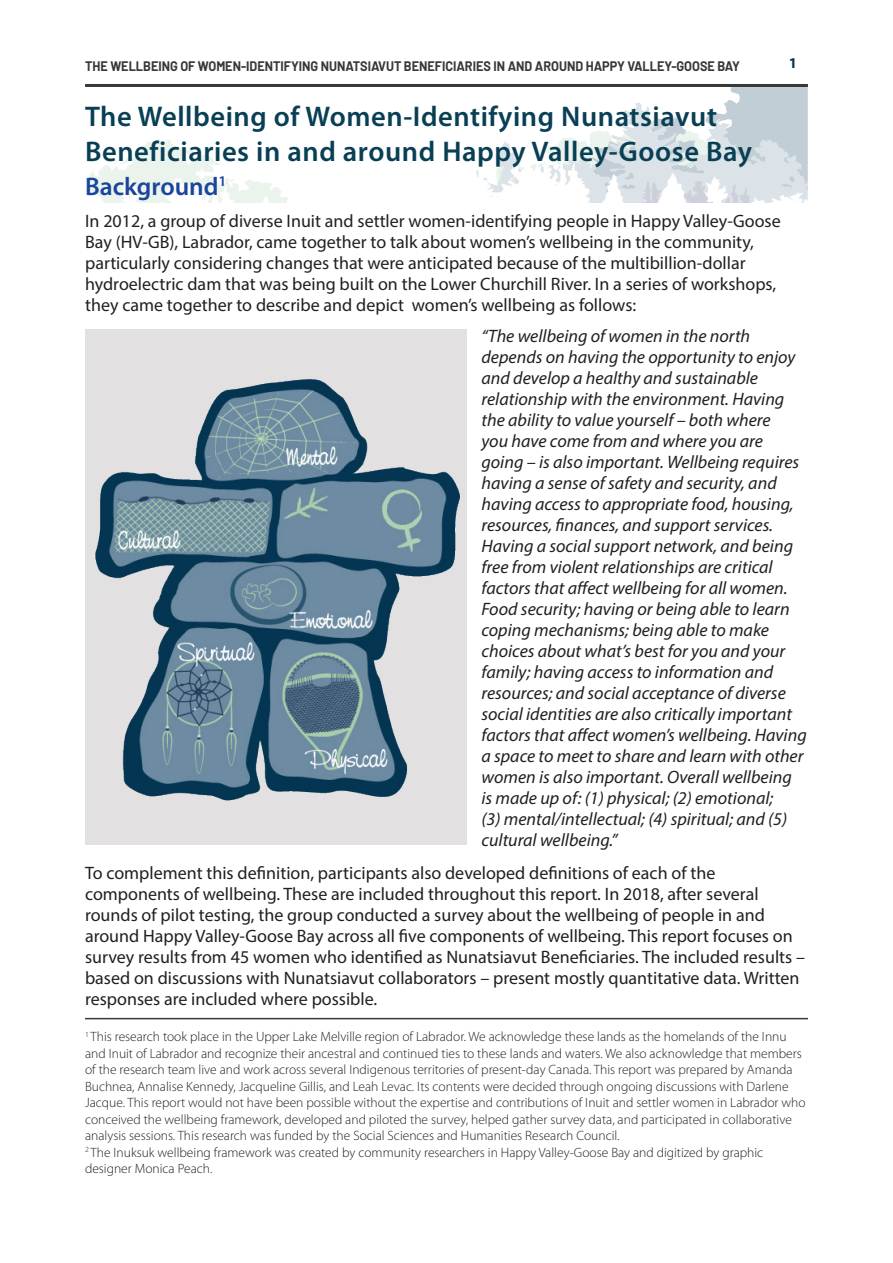
<style>
.page{position:relative;width:893px;height:1263px;background:#fff}
.page>*{position:absolute;margin:0;border:0;box-sizing:border-box;transform-origin:0 0}
.t1{font:600 28.5px/34.2px "Myriad Pro";letter-spacing:.02em;color:#093f55}
.t2{font:600 25.5px "Myriad Pro";color:#1a459c}
.t3{font:italic 18px/21px "Myriad Pro";color:#231f20}
.t4{font:18px/21px "Myriad Pro";color:#231f20}
.t5{font:700 15px "Myriad Pro";color:#043652}
.t6{font:300 13.5px/16.5px "Myriad Pro";color:#231f20}
.t7{font:700 13.5px "Barlow";color:#383839;scale:.94 1}
</style>
<div class="page">
<img style="left:85px;top:87px;width:723px;height:115px">
<div style="left:85px;top:329px;width:382px;height:515px;background:#e2e0e0"></div>
<img style="left:95px;top:380px;width:364px;height:421px">
<hr style="left:85px;top:84px;width:723px;height:3px;background:#383839">
<hr style="left:85px;top:1018px;width:723px;height:1px;background:#383839">
<p class="t7" style="left:85px;top:58px;width:698px">THE WELLBEING OF WOMEN-IDENTIFYING NUNATSIAVUT BENEFICIARIES IN AND AROUND HAPPY VALLEY-GOOSE BAY</p>
<p class="t5" style="left:789px;top:53px;width:10px">1</p>
<h1 class="t1" style="left:85px;top:99px;width:669px">The Wellbeing of Women-Identifying Nunatsiavut<br>Beneficiaries in and around Happy Valley-Goose Bay</h1>
<h2 class="t2" style="left:85px;top:170px;width:143px">Background<sup>1</sup></h2>
<p class="t4" style="left:85px;top:210px;width:697px">In 2012, a group of diverse Inuit and settler women-identifying people in Happy Valley-Goose Bay (HV-GB), Labrador, came together to talk about women’s wellbeing in the community, particularly considering changes that were anticipated because of the multibillion-dollar hydroelectric dam that was being built on the Lower Churchill River. In a series of workshops, they came together to describe and depict women’s wellbeing as follows:</p>
<p class="t3" style="left:481px;top:325px;width:327px">“The wellbeing of women in the north depends on having the opportunity to enjoy and develop a healthy and sustainable relationship with the environment. Having the ability to value yourself – both where<br>you have come from and where you are going – is also important. Wellbeing requires having a sense of safety and security, and having access to appropriate food, housing, resources, finances, and support services.<br>Having a social support network, and being free from violent relationships are critical factors that affect wellbeing for all women.<br>Food security; having or being able to learn coping mechanisms; being able to make choices about what’s best for you and your family; having access to information and resources; and social acceptance of diverse social identities are also critically important factors that affect women’s wellbeing. Having a space to meet to share and learn with other women is also important. Overall wellbeing is made up of: (1) physical; (2) emotional;<br>(3) mental/intellectual; (4) spiritual; and (5) cultural wellbeing.”</p>
<p class="t4" style="left:85px;top:862px;width:722px">To complement this definition, participants also developed definitions of each of the components of wellbeing. These are included throughout this report. In 2018, after several rounds of pilot testing, the group conducted a survey about the wellbeing of people in and around Happy Valley-Goose Bay across all five components of wellbeing. This report focuses on survey results from 45 women who identified as Nunatsiavut Beneficiaries. The included results – based on discussions with Nunatsiavut collaborators – present mostly quantitative data. Written responses are included where possible.</p>
<p class="t6" style="left:85px;top:1029px;width:722px"><sup>1</sup> This research took place in the Upper Lake Melville region of Labrador. We acknowledge these lands as the homelands of the Innu and Inuit of Labrador and recognize their ancestral and continued ties to these lands and waters. We also acknowledge that members of the research team live and work across several Indigenous territories of present-day Canada. This report was prepared by Amanda Buchnea, Annalise Kennedy, Jacqueline Gillis, and Leah Levac. Its contents were decided through ongoing discussions with Darlene Jacque. This report would not have been possible without the expertise and contributions of Inuit and settler women in Labrador who conceived the wellbeing framework, developed and piloted the survey, helped gather survey data, and participated in collaborative analysis sessions. This research was funded by the Social Sciences and Humanities Research Council.<br><sup>2</sup> The Inuksuk wellbeing framework was created by community researchers in Happy Valley-Goose Bay and digitized by graphic designer Monica Peach.</p>
</div>
